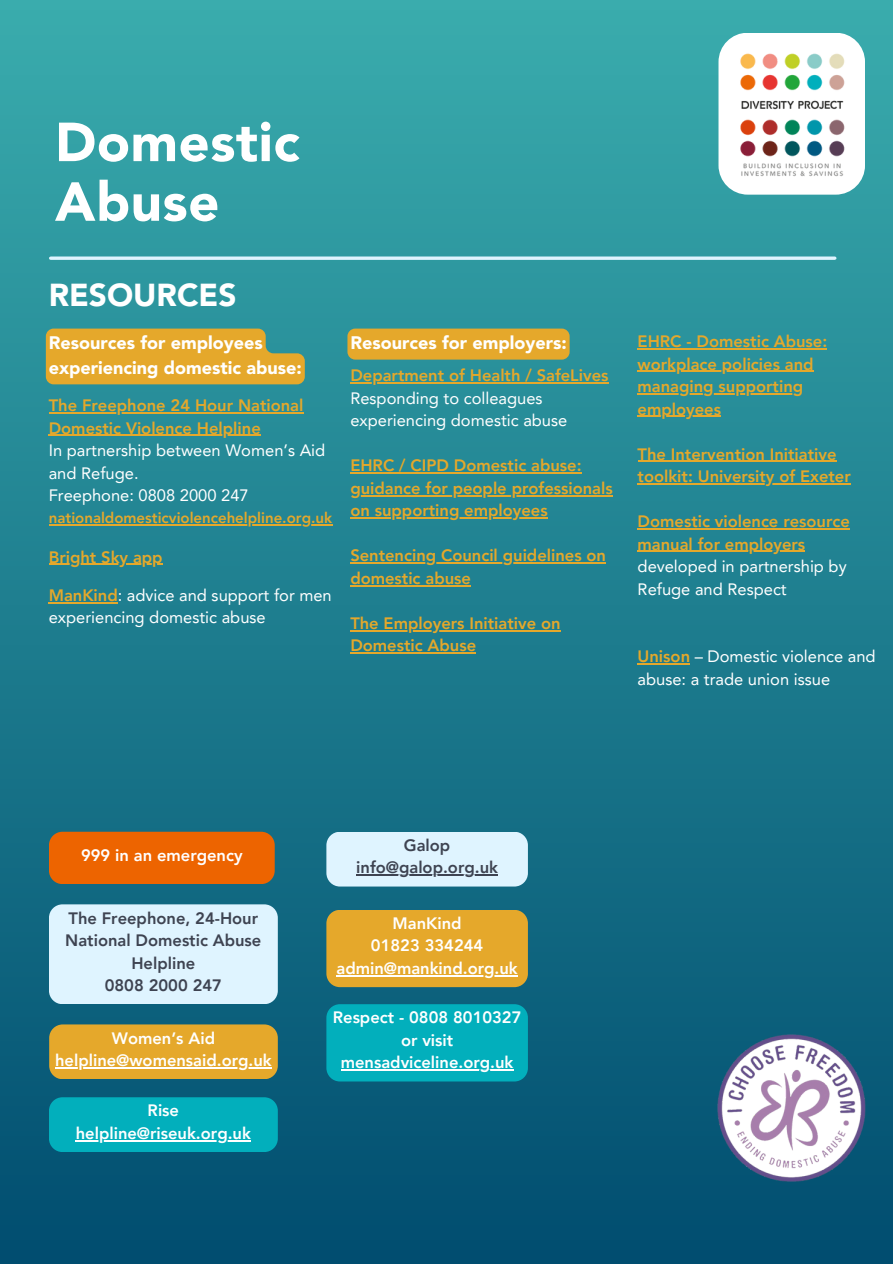
<style>
.page{position:relative;width:893px;height:1264px;background:#fff}
.page>*{position:absolute;margin:0;border:0;box-sizing:border-box;transform-origin:0 0}
.t1{font:900 54.3px/59.7px "Avenir";letter-spacing:.01em;color:#fff}
.t2{font:900 31.5px "Avenir";color:#fff}
.t3{font:900 18px/24.8px "Avenir";color:#fff}
.t4{font:800 16.5px/22.5px "Avenir LT Pro";color:#e5a82b}
.t5{font:16.5px/22.5px "Avenir LT Pro";color:#fff}
.t6{font:800 16.5px/22.5px "Avenir LT Pro";color:#fff;text-align:center}
.t7{font:800 16.5px/22.5px "Avenir LT Pro";color:#3e4351;text-align:center}
.t8{font:800 15px "Avenir LT Pro";color:#e5a82b}
.s1{font-weight:800;color:#e5a82b}
</style>
<div class="page">
<div style="left:0;top:0;width:892px;height:1263px;background:linear-gradient(to bottom,#3badad,#014d6f)"></div>
<div style="left:718px;top:33px;width:146px;height:162px;background:#fff;border-radius:29px"></div>
<img style="left:740px;top:53px;width:105px;height:124px">
<svg style="left:51px;top:256px;width:783px;height:4px;background:#c3e5f0"></svg>
<div style="left:49px;top:831px;width:226px;height:53px;background:#ed6400;border-radius:14px"></div>
<hr style="left:637px;top:348px;width:190px;height:1px;background:#e5a82b">
<hr style="left:637px;top:371px;width:176px;height:1px;background:#e5a82b">
<hr style="left:637px;top:393px;width:166px;height:1px;background:#e5a82b">
<hr style="left:637px;top:416px;width:84px;height:1px;background:#e5a82b">
<hr style="left:637px;top:461px;width:199px;height:1px;background:#e5a82b">
<hr style="left:637px;top:483px;width:213px;height:1px;background:#e5a82b">
<hr style="left:637px;top:528px;width:212px;height:1px;background:#e5a82b">
<hr style="left:637px;top:551px;width:168px;height:1px;background:#e5a82b">
<hr style="left:637px;top:663px;width:53px;height:1px;background:#e5a82b">
<div style="left:49px;top:904px;width:229px;height:100px;background:#dff4ff;border-radius:14px"></div>
<div style="left:49px;top:1024px;width:229px;height:55px;background:#e5a82b;border-radius:13px"></div>
<hr style="left:55px;top:1067px;width:217px;height:1px;background:#fff">
<div style="left:326px;top:1004px;width:202px;height:77px;background:#02afbc;border-radius:14px"></div>
<hr style="left:341px;top:1069px;width:172px;height:1px;background:#fff">
<div style="left:49px;top:1097px;width:229px;height:54px;background:#02afbc;border-radius:14px"></div>
<hr style="left:76px;top:1139px;width:175px;height:2px;background:#fff">
<div style="left:326px;top:909px;width:202px;height:78px;background:#e5a82b;border-radius:14px"></div>
<hr style="left:336px;top:975px;width:181px;height:1px;background:#fff">
<div style="left:326px;top:831px;width:202px;height:55px;background:#dff4ff;border-radius:14px"></div>
<hr style="left:356px;top:874px;width:142px;height:1px;background:#3e4351">
<img style="left:717px;top:1034px;width:148px;height:147px">
<hr style="left:350px;top:382px;width:258px;height:1px;background:#e5a82b">
<hr style="left:350px;top:472px;width:231px;height:1px;background:#e5a82b">
<hr style="left:350px;top:495px;width:262px;height:1px;background:#e5a82b">
<hr style="left:350px;top:517px;width:197px;height:1px;background:#e5a82b">
<hr style="left:350px;top:562px;width:256px;height:1px;background:#e5a82b">
<hr style="left:350px;top:585px;width:121px;height:1px;background:#e5a82b">
<hr style="left:350px;top:630px;width:210px;height:1px;background:#e5a82b">
<hr style="left:350px;top:652px;width:126px;height:1px;background:#e5a82b">
<svg style="left:46px;top:328px;width:259px;height:56px;background:#d5a634"></svg>
<hr style="left:49px;top:412px;width:254px;height:1px;background:#e5a82b">
<hr style="left:49px;top:434px;width:212px;height:2px;background:#e5a82b">
<hr style="left:49px;top:524px;width:283px;height:1px;background:#e5a82b">
<hr style="left:49px;top:563px;width:114px;height:1px;background:#e5a82b">
<hr style="left:49px;top:602px;width:69px;height:1px;background:#e5a82b">
<div style="left:347px;top:328px;width:222px;height:31px;background:#e5a82b;border-radius:8px"></div>
<h4 class="t1" style="left:55px;top:115px;width:246px">Domestic<br>Abuse</h4>
<h4 class="t2" style="left:49px;top:272px;width:189px">RESOURCES</h4>
<p class="t3" style="left:49px;top:331px;width:255px">Resources for employees experiencing domestic abuse:</p>
<p class="t4" style="left:49px;top:395px;width:256px">The Freephone 24 Hour National<br>Domestic Violence Helpline</p>
<p class="t5" style="left:49px;top:440px;width:278px">In partnership between Women’s Aid and Refuge.<br>Freephone: 0808 2000 247</p>
<p class="t8" style="left:49px;top:511px;width:285px">nationaldomesticviolencehelpline.org.uk</p>
<p class="t4" style="left:49px;top:547px;width:115px">Bright Sky app</p>
<p class="t5" style="left:49px;top:585px;width:284px"><span class="s1">ManKind</span>: advice and support for men experiencing domestic abuse</p>
<p class="t3" style="left:350px;top:331px;width:218px">Resources for employers:</p>
<h4 class="t5" style="left:350px;top:366px;width:260px"><span class="s1">Department of Health / SafeLives<br></span>Responding to colleagues experiencing domestic abuse</h4>
<h3 class="t4" style="left:350px;top:456px;width:233px">EHRC / CIPD Domestic abuse:</h3>
<h3 class="t4" style="left:350px;top:478px;width:264px">guidance for people professionals</h3>
<h3 class="t4" style="left:350px;top:501px;width:199px">on supporting employees</h3>
<h3 class="t4" style="left:350px;top:546px;width:257px">Sentencing Council guidelines on domestic abuse</h3>
<h3 class="t4" style="left:350px;top:613px;width:212px">The Employers Initiative on<br>Domestic Abuse</h3>
<p class="t4" style="left:637px;top:331px;width:191px">EHRC - Domestic Abuse:</p>
<h2 class="t4" style="left:637px;top:354px;width:177px">workplace policies and</h2>
<h3 class="t4" style="left:637px;top:376px;width:167px">managing supporting</h3>
<h4 class="t4" style="left:637px;top:399px;width:85px">employees</h4>
<h4 class="t4" style="left:637px;top:444px;width:200px">The Intervention Initiative</h4>
<p class="t4" style="left:637px;top:466px;width:215px">toolkit: University of Exeter</p>
<p class="t4" style="left:637px;top:511px;width:214px">Domestic violence resource</p>
<h3 class="t5" style="left:637px;top:534px;width:210px"><span class="s1">manual for employers </span>developed in partnership by<br>Refuge and Respect</h3>
<h3 class="t5" style="left:637px;top:646px;width:239px"><span class="s1">Unison</span> – Domestic violence and</h3>
<h4 class="t5" style="left:637px;top:669px;width:194px">abuse: a trade union issue</h4>
<p class="t6" style="left:81px;top:845px;width:163px">999 in an emergency</p>
<p class="t7" style="left:65px;top:908px;width:197px">The Freephone, 24-Hour<br>National Domestic Abuse<br>Helpline<br>0808 2000 247</p>
<p class="t6" style="left:55px;top:1028px;width:218px">Women’s Aid helpline@womensaid.org.uk</p>
<p class="t6" style="left:76px;top:1100px;width:177px">Rise helpline@riseuk.org.uk</p>
<p class="t7" style="left:356px;top:835px;width:143px">Galop info@galop.org.uk</p>
<p class="t6" style="left:336px;top:913px;width:183px">ManKind<br>01823 334244 admin@mankind.org.uk</p>
<p class="t6" style="left:333px;top:1007px;width:190px">Respect - 0808 8010327 or visit mensadviceline.org.uk</p>
</div>
